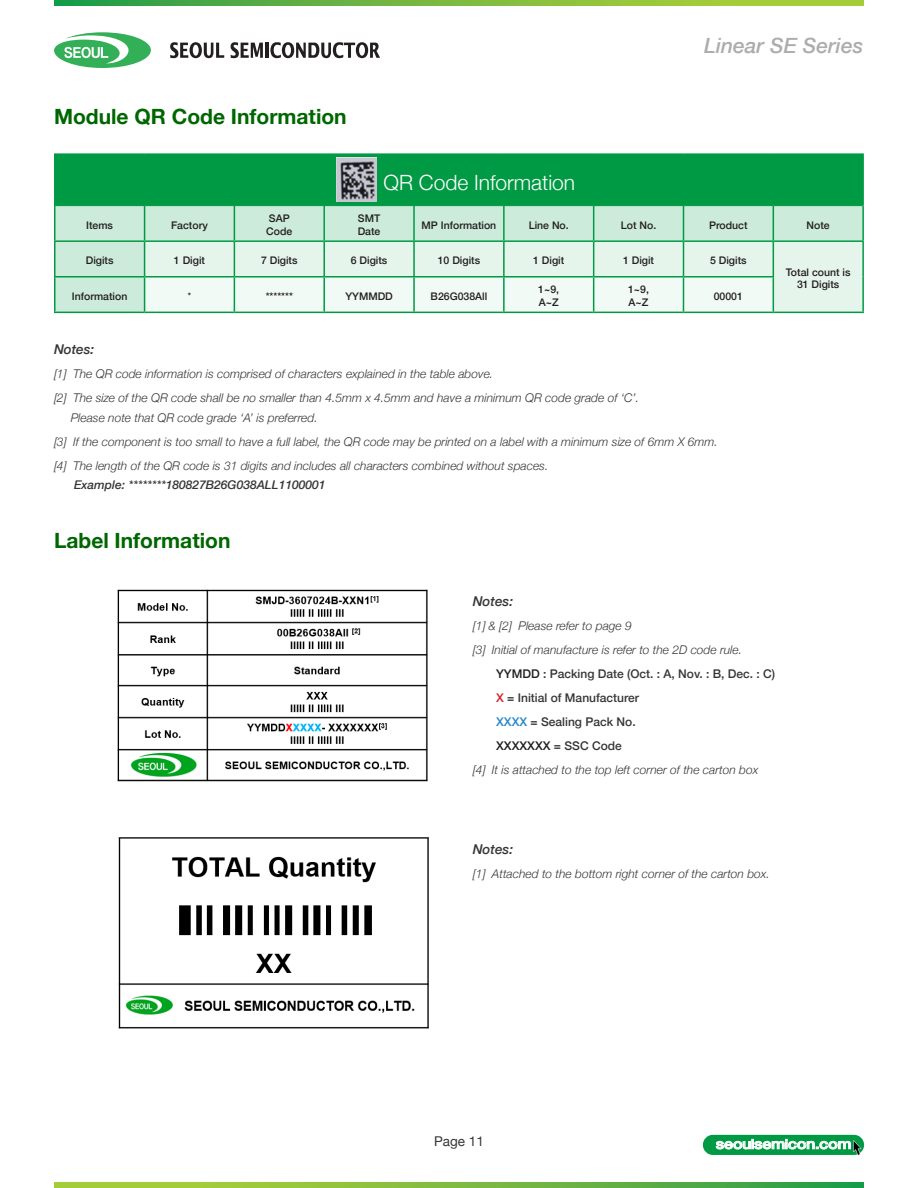
<style>
.page{position:relative;width:918px;height:1188px;background:#fff}
.page>*{position:absolute;margin:0;border:0;box-sizing:border-box;transform-origin:0 0}
.t1{font:700 21px "Helvetica Neue";color:#060}
.t2{font:300 21px "Helvetica Neue";color:#fff}
.t3{font:italic 500 21px "Helvetica Neue";color:#aeadad}
.t4{font:500 14.1px "Helvetica Neue";letter-spacing:-.01em;color:#fff;scale:1.15 1}
.t5{font:italic 500 13.5px "Helvetica Neue";color:#363636}
.t6{font:13.5px "Helvetica Neue";color:#363636}
.t7{font:italic 300 12px "Helvetica Neue";color:#363636}
.t8{font:500 12px "Helvetica Neue";color:#363636}
.t9{font:italic 500 12px "Helvetica Neue";color:#363636}
.t10{font:500 10.5px/12.6px "Helvetica Neue";color:#231f20;text-align:center}
.t11{font:500 9px "Helvetica Neue";color:#231f20}
.s1{color:#231f20}
.s2{color:#d1232a}
.s3{color:#2787c8}
.s4{font-size:13.2px}
.s5{font-size:13.35px}
</style>
<div class="page">
<div style="left:55px;top:154px;width:808px;height:52px;background:#009a44"></div>
<svg style="left:56px;top:206px;width:806px;height:106px"></svg>
<hr style="left:54px;top:206px;width:2px;height:34px;background:#009a44">
<hr style="left:144px;top:206px;width:1px;height:34px;background:#009a44">
<hr style="left:862px;top:206px;width:2px;height:34px;background:#009a44">
<hr style="left:54px;top:240px;width:91px;height:2px;background:#009a44">
<hr style="left:54px;top:242px;width:2px;height:34px;background:#009a44">
<hr style="left:145px;top:240px;width:89px;height:2px;background:#009a44">
<hr style="left:144px;top:242px;width:1px;height:34px;background:#009a44">
<hr style="left:234px;top:240px;width:90px;height:2px;background:#009a44">
<hr style="left:324px;top:240px;width:90px;height:2px;background:#009a44">
<hr style="left:414px;top:240px;width:90px;height:2px;background:#009a44">
<hr style="left:504px;top:240px;width:90px;height:2px;background:#009a44">
<hr style="left:594px;top:240px;width:89px;height:2px;background:#009a44">
<hr style="left:683px;top:240px;width:90px;height:2px;background:#009a44">
<hr style="left:773px;top:240px;width:91px;height:2px;background:#009a44">
<hr style="left:862px;top:242px;width:2px;height:35px;background:#009a44">
<hr style="left:54px;top:276px;width:91px;height:2px;background:#009a44">
<hr style="left:54px;top:278px;width:2px;height:34px;background:#009a44">
<hr style="left:145px;top:276px;width:89px;height:2px;background:#009a44">
<hr style="left:144px;top:278px;width:1px;height:34px;background:#009a44">
<hr style="left:234px;top:276px;width:90px;height:2px;background:#009a44">
<hr style="left:324px;top:276px;width:90px;height:2px;background:#009a44">
<hr style="left:414px;top:276px;width:90px;height:2px;background:#009a44">
<hr style="left:504px;top:276px;width:90px;height:2px;background:#009a44">
<hr style="left:594px;top:276px;width:89px;height:2px;background:#009a44">
<hr style="left:683px;top:276px;width:91px;height:2px;background:#009a44">
<hr style="left:862px;top:277px;width:2px;height:35px;background:#009a44">
<hr style="left:54px;top:312px;width:91px;height:1px;background:#009a44">
<hr style="left:145px;top:312px;width:89px;height:1px;background:#009a44">
<hr style="left:234px;top:312px;width:90px;height:1px;background:#009a44">
<hr style="left:324px;top:312px;width:90px;height:1px;background:#009a44">
<hr style="left:414px;top:312px;width:90px;height:1px;background:#009a44">
<hr style="left:504px;top:312px;width:90px;height:1px;background:#009a44">
<hr style="left:594px;top:312px;width:89px;height:1px;background:#009a44">
<hr style="left:683px;top:312px;width:90px;height:1px;background:#009a44">
<hr style="left:773px;top:312px;width:91px;height:1px;background:#009a44">
<hr style="left:234px;top:206px;width:1px;height:34px;background:#009a44">
<hr style="left:323px;top:206px;width:2px;height:34px;background:#009a44">
<hr style="left:413px;top:206px;width:2px;height:34px;background:#009a44">
<hr style="left:503px;top:206px;width:2px;height:34px;background:#009a44">
<hr style="left:593px;top:206px;width:1px;height:34px;background:#009a44">
<hr style="left:683px;top:206px;width:1px;height:34px;background:#009a44">
<hr style="left:773px;top:206px;width:1px;height:34px;background:#009a44">
<hr style="left:234px;top:242px;width:1px;height:34px;background:#009a44">
<hr style="left:323px;top:242px;width:2px;height:34px;background:#009a44">
<hr style="left:413px;top:242px;width:2px;height:34px;background:#009a44">
<hr style="left:503px;top:242px;width:2px;height:34px;background:#009a44">
<hr style="left:593px;top:242px;width:1px;height:34px;background:#009a44">
<hr style="left:683px;top:242px;width:1px;height:34px;background:#009a44">
<hr style="left:773px;top:242px;width:1px;height:34px;background:#009a44">
<hr style="left:234px;top:278px;width:1px;height:34px;background:#009a44">
<hr style="left:323px;top:278px;width:2px;height:34px;background:#009a44">
<hr style="left:413px;top:278px;width:2px;height:34px;background:#009a44">
<hr style="left:503px;top:278px;width:2px;height:34px;background:#009a44">
<hr style="left:593px;top:278px;width:1px;height:34px;background:#009a44">
<hr style="left:683px;top:278px;width:1px;height:34px;background:#009a44">
<hr style="left:773px;top:278px;width:1px;height:34px;background:#009a44">
<hr style="left:54px;top:153px;width:91px;height:2px;background:#009a44">
<hr style="left:54px;top:155px;width:2px;height:51px;background:#009a44">
<hr style="left:145px;top:153px;width:89px;height:2px;background:#009a44">
<hr style="left:234px;top:153px;width:90px;height:2px;background:#009a44">
<hr style="left:324px;top:153px;width:90px;height:2px;background:#009a44">
<hr style="left:414px;top:153px;width:90px;height:2px;background:#009a44">
<hr style="left:504px;top:153px;width:90px;height:2px;background:#009a44">
<hr style="left:594px;top:153px;width:89px;height:2px;background:#009a44">
<hr style="left:683px;top:153px;width:90px;height:2px;background:#009a44">
<hr style="left:773px;top:153px;width:91px;height:2px;background:#009a44">
<hr style="left:862px;top:155px;width:2px;height:51px;background:#009a44">
<img style="left:337px;top:158px;width:40px;height:44px">
<img style="left:117px;top:589px;width:312px;height:440px">
<svg style="left:54px;top:1182px;width:810px;height:6px;background:#75b940"></svg>
<svg style="left:54px;top:0;width:810px;height:6px;background:#74b840"></svg>
<svg style="left:54px;top:32px;width:97px;height:36px"></svg>
<svg style="left:170px;top:42px;width:54px;height:16px"></svg>
<svg style="left:231px;top:42px;width:32px;height:16px"></svg>
<hr style="left:266px;top:43px;width:3px;height:15px;background:#231f20">
<svg style="left:270px;top:42px;width:110px;height:16px"></svg>
<div style="left:703px;top:1135px;width:161px;height:20px;background:#009a44;border-radius:10px"></div>
<svg style="left:716px;top:1139px;width:145px;height:16px"></svg>
<p class="t3" style="left:704px;top:27px;width:161px">Linear SE Series</p>
<p class="t1" style="left:54px;top:100px;width:294px">Module QR Code Information</p>
<p class="t10" style="left:86px;top:218px;width:28px">Items</p>
<p class="t10" style="left:171px;top:218px;width:38px">Factory</p>
<p class="t10" style="left:269px;top:211px;width:22px">SAP</p>
<p class="t10" style="left:266px;top:224px;width:28px">Code</p>
<p class="t2" style="left:383px;top:166px;width:193px">QR Code Information</p>
<p class="t10" style="left:358px;top:211px;width:24px">SMT</p>
<p class="t10" style="left:358px;top:224px;width:24px">Date</p>
<p class="t10" style="left:422px;top:218px;width:76px">MP Information</p>
<p class="t10" style="left:529px;top:218px;width:42px">Line No.</p>
<p class="t10" style="left:621px;top:218px;width:37px">Lot No.</p>
<p class="t10" style="left:709px;top:218px;width:40px">Product</p>
<p class="t10" style="left:807px;top:218px;width:25px">Note</p>
<p class="t10" style="left:86px;top:253px;width:29px">Digits</p>
<p class="t10" style="left:174px;top:253px;width:33px">1 Digit</p>
<p class="t10" style="left:261px;top:253px;width:38px">7 Digits</p>
<p class="t10" style="left:351px;top:253px;width:38px">6 Digits</p>
<p class="t10" style="left:438px;top:253px;width:44px">10 Digits</p>
<p class="t10" style="left:533px;top:253px;width:33px">1 Digit</p>
<p class="t10" style="left:623px;top:253px;width:33px">1 Digit</p>
<p class="t10" style="left:710px;top:253px;width:38px">5 Digits</p>
<p class="t10" style="left:72px;top:289px;width:57px">Information</p>
<p class="t11" style="left:188px;top:288px;width:5px">*</p>
<p class="t10" style="left:266px;top:289px;width:29px">*******</p>
<p class="t10" style="left:345px;top:289px;width:49px">YYMMDD</p>
<p class="t10" style="left:431px;top:289px;width:58px">B26G038All</p>
<p class="t10" style="left:538px;top:282px;width:22px">1~9,</p>
<p class="t10" style="left:539px;top:295px;width:21px">A~Z</p>
<p class="t10" style="left:628px;top:282px;width:22px">1~9,</p>
<p class="t10" style="left:629px;top:295px;width:21px">A~Z</p>
<p class="t10" style="left:714px;top:289px;width:31px">00001</p>
<p class="t5" style="left:54px;top:338px;width:42px">Notes:</p>
<p class="t7" style="left:54px;top:365px;width:441px">[1] The QR code information is comprised of characters explained in the table above.</p>
<p class="t7" style="left:54px;top:389px;width:587px">[2] The size of the QR code shall be no smaller than 4.5mm x 4.5mm and have a minimum QR code grade of ‘C’.</p>
<p class="t7" style="left:71px;top:408px;width:249px">Please note that QR code grade ‘A’ is preferred.</p>
<p class="t7" style="left:54px;top:432px;width:665px">[3] If the component is too small to have a full label, the QR code may be printed on a label with a minimum size of 6mm X 6mm.</p>
<p class="t7" style="left:54px;top:456px;width:496px">[4] The length of the QR code is 31 digits and includes all characters combined without spaces.</p>
<p class="t9" style="left:74px;top:475px;width:253px">Example: ********180827B26G038ALL1100001</p>
<p class="t1" style="left:54px;top:524px;width:178px">Label Information</p>
<p class="t10" style="left:786px;top:265px;width:66px">Total count is<br>31 Digits</p>
<p class="t5" style="left:473px;top:590px;width:42px">Notes:</p>
<p class="t7" style="left:473px;top:616px;width:160px">[1] &amp; [2] Please refer to page 9</p>
<p class="t7" style="left:473px;top:640px;width:271px">[3] Initial of manufacture is refer to the 2D code rule.</p>
<p class="t8" style="left:496px;top:664px;width:280px"><span class="s1">YYMDD</span> : Packing Date (Oct. : A, Nov. : B, Dec. : C)</p>
<p class="t8" style="left:496px;top:688px;width:144px"><span class="s2">X</span> = Initial of Manufacturer</p>
<p class="t8" style="left:496px;top:712px;width:141px"><span class="s3">XXXX</span> = Sealing Pack No.</p>
<p class="t8" style="left:496px;top:736px;width:127px"><span class="s1">XXXXXXX</span> = SSC Code</p>
<p class="t7" style="left:473px;top:760px;width:287px">[4] It is attached to the top left corner of the carton box</p>
<p class="t5" style="left:473px;top:838px;width:42px">Notes:</p>
<p class="t7" style="left:473px;top:864px;width:298px">[1] Attached to the bottom right corner of the carton box.</p>
<p class="t6" style="left:434px;top:1131px;width:51px">Page 11</p>
<p class="t4" style="left:716px;top:1132px;width:120px">seou<span class="s4">l</span>sem<span class="s4">i</span>con<span class="s5">.</span>com</p>
</div>
